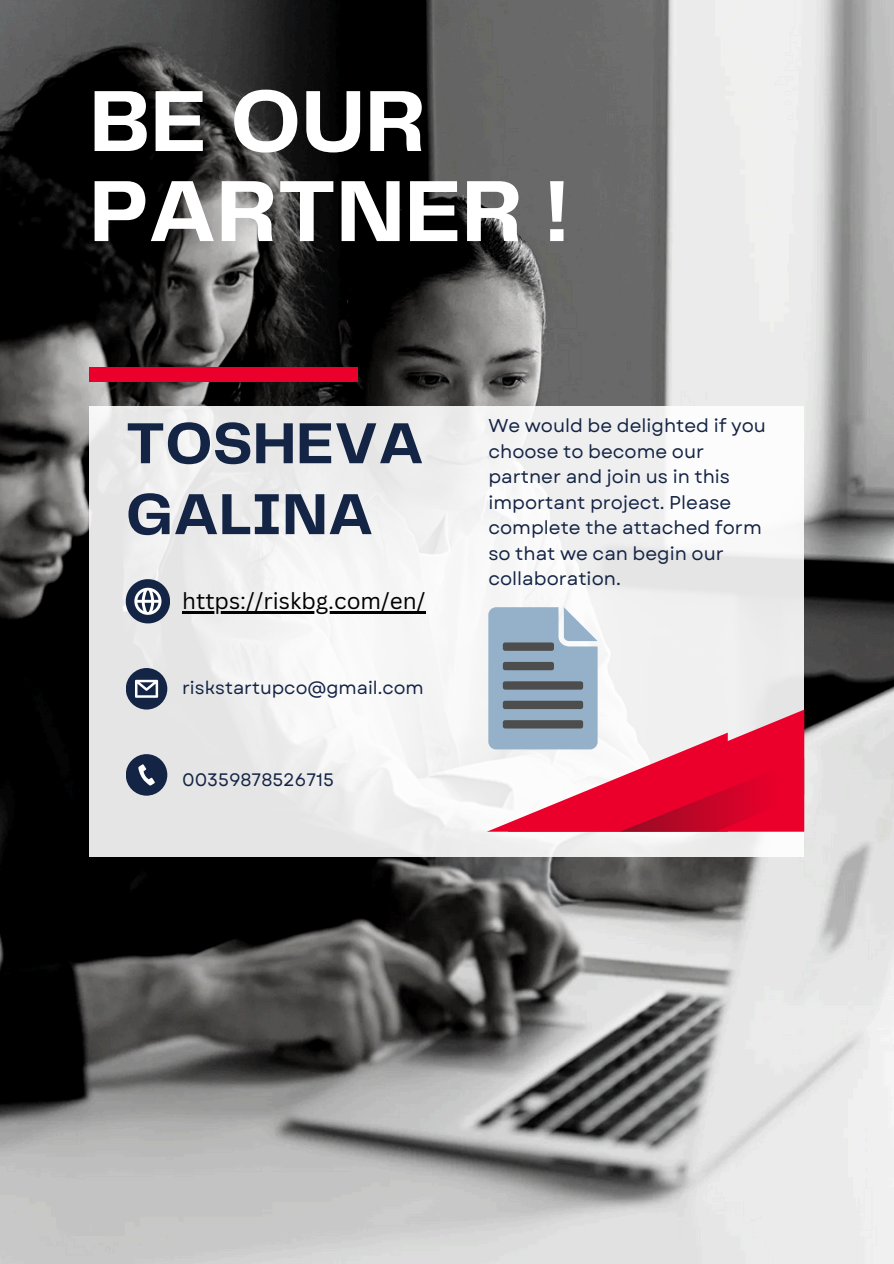
<style>
.page{position:relative;width:894px;height:1264px;background:#fff}
.page>*{position:absolute;margin:0;border:0;box-sizing:border-box;transform-origin:0 0}
.t1{font:700 90px/90px "Telegraf";color:#fff}
.t2{font:700 60px/70.8px "Telegraf";color:#142445}
.t3{font:22.5px "Canva Sans";color:#000}
.t4{font:18.6px/25.5px "Garet";color:#142445}
.t5{font:18px "Garet";color:#142445}
</style>
<div class="page">
<img style="left:0;top:0;width:893px;height:1263px">
<div style="left:89px;top:406px;width:714px;height:451px;background:linear-gradient(to bottom,#f2f2f2,#ececed)"></div>
<svg style="left:126px;top:579px;width:44px;height:44px"></svg>
<div style="left:126px;top:668px;width:41px;height:41px;background:#142445;border-radius:50%"></div>
<svg style="left:135px;top:679px;width:23px;height:18px"></svg>
<div style="left:126px;top:754px;width:41px;height:41px;background:#142445;border-radius:50%"></div>
<svg style="left:138px;top:764px;width:17px;height:21px"></svg>
<div style="left:89px;top:367px;width:268px;height:14px;background:#eb002b"></div>
<svg style="left:486px;top:607px;width:318px;height:224px"></svg>
<hr style="left:182px;top:611px;width:243px;height:2px;background:#000">
<h1 class="t1" style="left:89px;top:81px;width:480px">BE OUR<br>PARTNER !</h1>
<h2 class="t2" style="left:126px;top:411px;width:299px">TOSHEVA<br>GALINA</h2>
<p class="t3" style="left:182px;top:585px;width:245px">https://riskbg.com/en/</p>
<p class="t5" style="left:182px;top:674px;width:243px">riskstartupco@gmail.com</p>
<h3 class="t5" style="left:182px;top:767px;width:153px">00359878526715</h3>
<p class="t4" style="left:488px;top:413px;width:279px">We would be delighted if you choose to become our partner and join us in this important project. Please complete the attached form so that we can begin our collaboration.</p>
</div>
